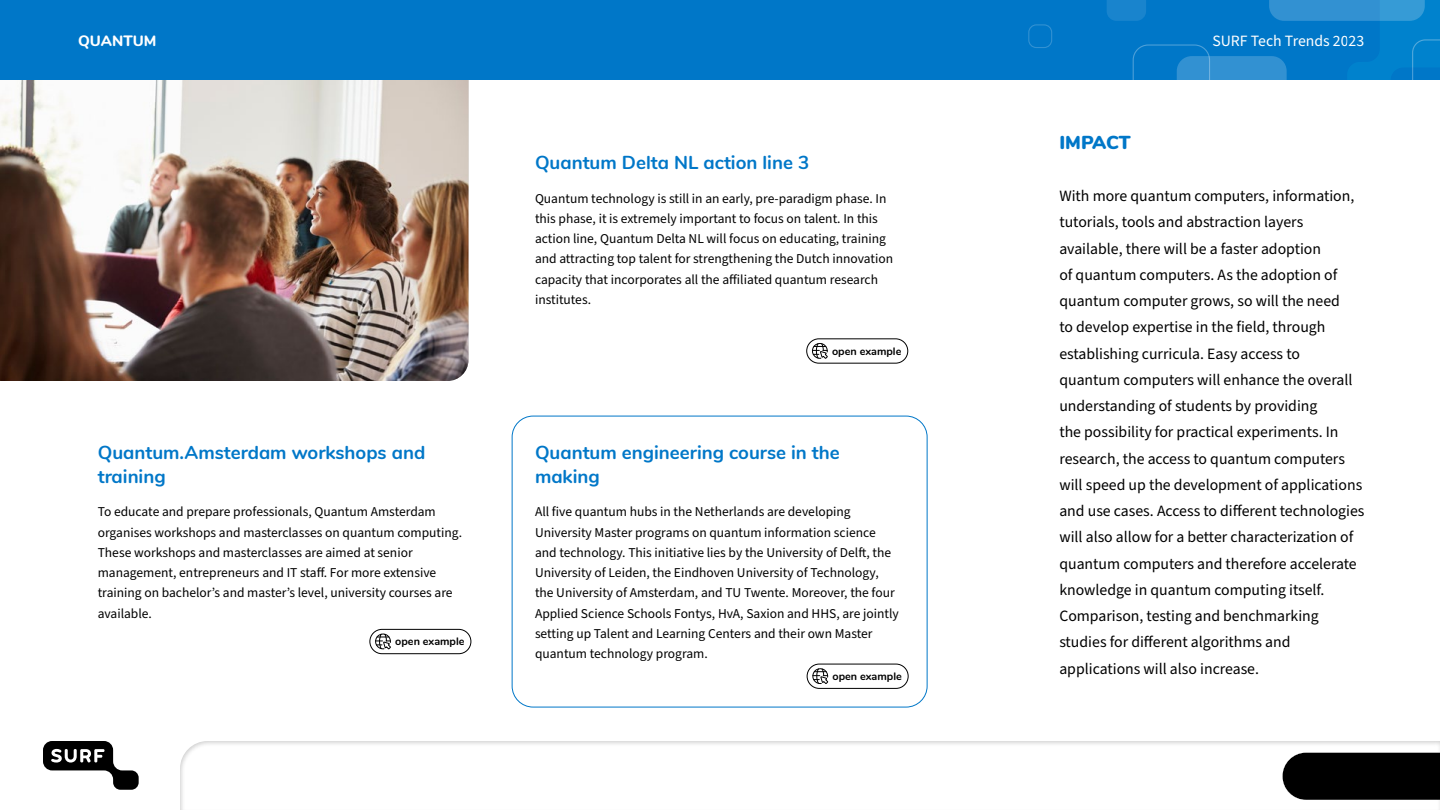
<style>
.page{position:relative;width:1440px;height:810px;background:#fff}
.page>*{position:absolute;margin:0;border:0;box-sizing:border-box;transform-origin:0 0}
.t1{font:700 18.75px/23.6px "Nunito";color:#0077c8}
.t2{font:900 18.75px "Nunito";letter-spacing:-.01em;color:#0077c8}
.t3{font:15.75px/26.2px "Source Sans Pro";color:#000}
.t4{font:15.75px "Source Sans Pro";color:#fff}
.t5{font:800 15px "Nunito";color:#fff}
.t6{font:13.5px/20.2px "Source Sans Pro";color:#000}
.t7{font:700 10.8px "Nunito";color:#000}
</style>
<div class="page">
<div style="left:512px;top:416px;width:415px;height:291px;border:1px solid #0077c8;border-radius:21px"></div>
<img style="left:0;top:79px;width:469px;height:302px">
<svg style="left:811px;top:342px;width:17px;height:17px"></svg>
<div style="left:806px;top:338px;width:102px;height:26px;border:1px solid #000;border-radius:12px"></div>
<svg style="left:375px;top:633px;width:16px;height:17px"></svg>
<div style="left:369px;top:629px;width:102px;height:25px;border:1px solid #000;border-radius:12px"></div>
<svg style="left:811px;top:667px;width:18px;height:18px"></svg>
<div style="left:807px;top:664px;width:102px;height:25px;border:1px solid #000;border-radius:12px"></div>
<div style="left:174px;top:736px;width:1266px;height:74px;background:#000;opacity:.2"></div>
<svg style="left:43px;top:741px;width:96px;height:49px"></svg>
<div style="left:0;top:0;width:1440px;height:79px;background:#0077c8"></div>
<div style="left:1028px;top:24px;width:24px;height:24px;border:1px solid #fff;border-radius:8px"></div>
<svg style="left:1107px;top:0;width:333px;height:79px"></svg>
<p class="t5" style="left:78px;top:29px;width:80px">QUANTUM</p>
<p class="t4" style="left:1212px;top:30px;width:153px">SURF Tech Trends 2023</p>
<h1 class="t1" style="left:98px;top:440px;width:329px">Quantum.Amsterdam workshops and training</h1>
<p class="t6" style="left:98px;top:502px;width:366px">To educate and prepare professionals, Quantum Amsterdam organises workshops and masterclasses on quantum computing.<br>These workshops and masterclasses are aimed at senior management, entrepreneurs and IT staff. For more extensive training on bachelor’s and master’s level, university courses are available.</p>
<p class="t7" style="left:395px;top:634px;width:71px">open example</p>
<h1 class="t1" style="left:535px;top:149px;width:276px">Quantum Delta NL action line 3</h1>
<p class="t6" style="left:535px;top:188px;width:360px">Quantum technology is still in an early, pre-paradigm phase. In this phase, it is extremely important to focus on talent. In this action line, Quantum Delta NL will focus on educating, training and attracting top talent for strengthening the Dutch innovation capacity that incorporates all the affiliated quantum research institutes.</p>
<p class="t7" style="left:832px;top:343px;width:71px">open example</p>
<h1 class="t1" style="left:535px;top:440px;width:306px">Quantum engineering course in the making</h1>
<p class="t6" style="left:535px;top:502px;width:365px">All five quantum hubs in the Netherlands are developing University Master programs on quantum information science and technology. This initiative lies by the University of Delft, the University of Leiden, the Eindhoven University of Technology, the University of Amsterdam, and TU Twente. Moreover, the four Applied Science Schools Fontys, HvA, Saxion and HHS, are jointly setting up Talent and Learning Centers and their own Master quantum technology program.</p>
<p class="t7" style="left:832px;top:668px;width:71px">open example</p>
<h1 class="t2" style="left:1059px;top:128px;width:73px">IMPACT</h1>
<p class="t3" style="left:1059px;top:183px;width:307px">With more quantum computers, information, tutorials, tools and abstraction layers available, there will be a faster adoption<br>of quantum computers. As the adoption of quantum computer grows, so will the need<br>to develop expertise in the field, through establishing curricula. Easy access to quantum computers will enhance the overall understanding of students by providing<br>the possibility for practical experiments. In research, the access to quantum computers will speed up the development of applications and use cases. Access to different technologies will also allow for a better characterization of quantum computers and therefore accelerate knowledge in quantum computing itself.<br>Comparison, testing and benchmarking studies for different algorithms and applications will also increase.</p>
</div>
